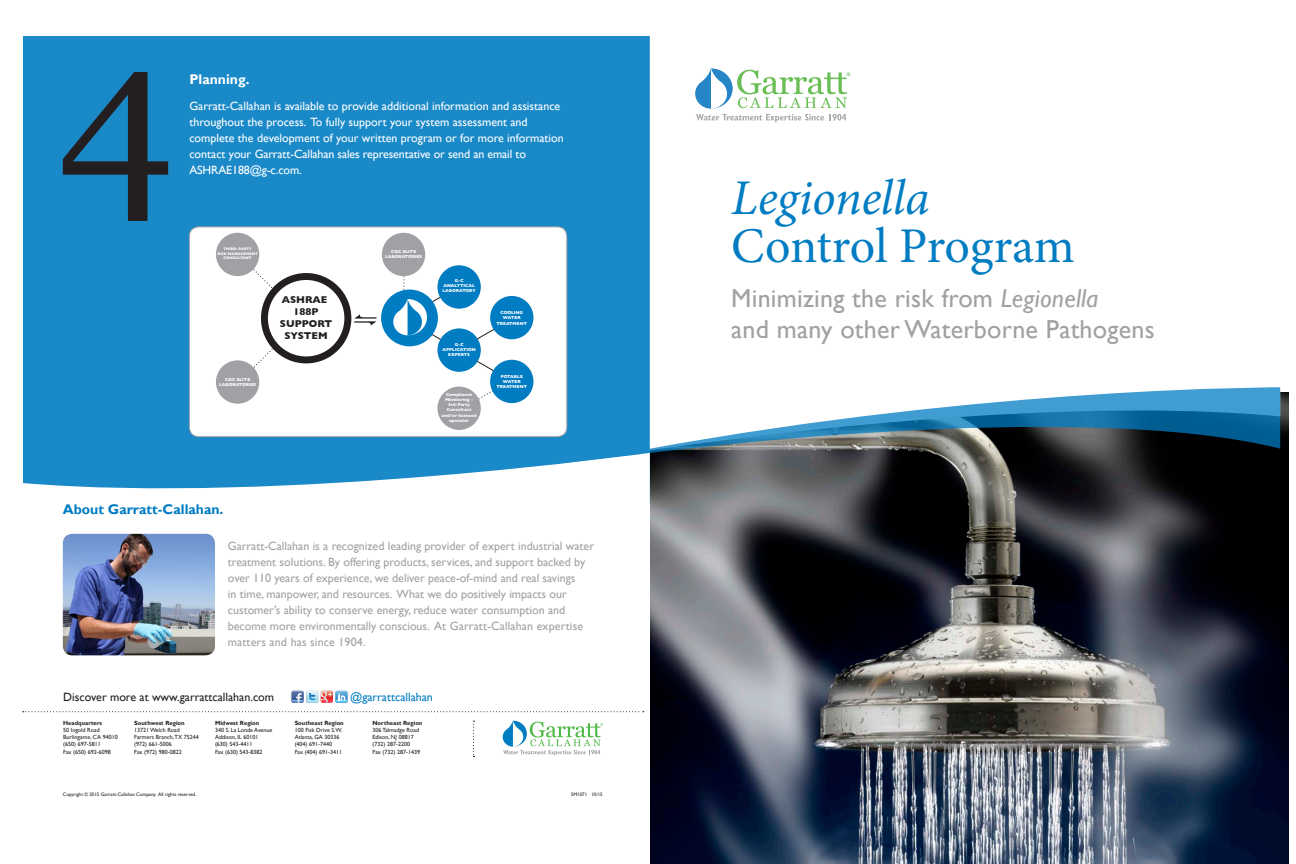
<style>
.page{position:relative;width:1296px;height:864px;background:#fff}
.page>*{position:absolute;margin:0;border:0;box-sizing:border-box;transform-origin:0 0}
.t1{font:50px "Minion Pro";letter-spacing:-.01em;color:#007cc2}
.t2{font:italic 50px "Minion Pro";letter-spacing:-.005em;color:#007cc2}
.t3{font:26px/31.2px "Gill Sans";letter-spacing:.01em;color:#a1a1a5}
.t4{font:700 14px "Gill Sans";color:#007cc2}
.t5{font:700 14px "Gill Sans";color:#fff}
.t6{font:12px/16px "Gill Sans";color:#a1a1a5}
.t7{font:12px/16px "Gill Sans";color:#fff}
.t8{font:12px "Gill Sans";color:#231f20}
.t9{font:12px "Gill Sans";color:#007cc2}
.t10{font:700 10.1px/12.1px "Gill Sans";color:#231f20;text-align:center}
.t11{font:6px/7.2px "Gill Sans";color:#231f20}
.t12{font:700 6px "Gill Sans";color:#231f20}
.t13{font:5px "Gill Sans";color:#231f20}
.t14{font:700 4.4px/5.3px "Gill Sans";color:#fff;text-align:center}
.t15{font:700 3.7px/4.4px "Gill Sans";color:#fff;text-align:center}
.s1{font-style:italic}
</style>
<div class="page">
<img style="left:650px;top:393px;width:639px;height:471px">
<div style="left:23px;top:36px;width:627px;height:468px;background:#1a89c8"></div>
<div style="left:189px;top:227px;width:378px;height:210px;background:#fff;border-radius:9px"></div>
<div style="left:216px;top:233px;width:43px;height:43px;background:#a1a1a5;border-radius:50%"></div>
<div style="left:382px;top:233px;width:43px;height:43px;background:#a1a1a5;border-radius:50%"></div>
<svg style="left:437px;top:265px;width:44px;height:44px"></svg>
<svg style="left:63px;top:72px;width:105px;height:149px"></svg>
<svg style="left:503px;top:721px;width:100px;height:35px"></svg>
<svg style="left:473px;top:721px;width:2px;height:36px"></svg>
<svg style="left:23px;top:711px;width:621px;height:1px"></svg>
<img style="left:63px;top:534px;width:152px;height:121px">
<svg style="left:695px;top:68px;width:155px;height:54px"></svg>
<svg style="left:23px;top:269px;width:1257px;height:242px"></svg>
<svg style="left:292px;top:691px;width:56px;height:12px"></svg>
<p class="t5" style="left:189px;top:71px;width:62px">Planning.</p>
<p class="t7" style="left:189px;top:98px;width:376px">Garratt-Callahan is available to provide additional information and assistance throughout the process. To fully support your system assessment and complete the development of your written program or for more information contact your Garratt-Callahan sales representative or send an email to ASHRAE188@g-c.com.</p>
<p class="t15" style="left:217px;top:247px;width:42px">THIRD-PARTY<br>RISK MANAGEMENT<br>CONSULTANT</p>
<p class="t14" style="left:219px;top:377px;width:39px">CDC ELITE<br>LABORATORIES</p>
<p class="t10" style="left:280px;top:293px;width:54px">ASHRAE<br>188P<br>SUPPORT<br>SYSTEM</p>
<p class="t4" style="left:63px;top:501px;width:162px">About Garratt-Callahan.</p>
<p class="t14" style="left:385px;top:249px;width:39px">CDC ELITE<br>LABORATORIES</p>
<p class="t14" style="left:442px;top:278px;width:35px">G-C<br>ANALYTICAL<br>LABORATORY</p>
<p class="t14" style="left:442px;top:342px;width:35px">G-C<br>APPLICATION<br>EXPERTS</p>
<p class="t14" style="left:442px;top:391px;width:36px">Compliance<br>Monitoring -<br>3rd-Party<br>Consultant and/or licensed operator</p>
<p class="t14" style="left:497px;top:310px;width:32px">COOLING<br>WATER<br>TREATMENT</p>
<p class="t14" style="left:497px;top:374px;width:32px">POTABLE<br>WATER<br>TREATMENT</p>
<p class="t6" style="left:228px;top:538px;width:368px">Garratt-Callahan is a recognized leading provider of expert industrial water treatment solutions. By offering products, services, and support backed by over 110 years of experience, we deliver peace-of-mind and real savings<br>in time, manpower, and resources. What we do positively impacts our customer’s ability to conserve energy, reduce water consumption and become more environmentally conscious. At Garratt-Callahan expertise matters and has since 1904.</p>
<p class="t8" style="left:63px;top:690px;width:212px">Discover more at www.garrattcallahan.com</p>
<p class="t9" style="left:350px;top:690px;width:84px">@garrattcallahan</p>
<p class="t12" style="left:63px;top:719px;width:40px">Headquarters</p>
<p class="t11" style="left:63px;top:727px;width:56px">50 Ingold Road<br>Burlingame, CA 94010 (650) 697-5811<br>Fax (650) 692-6098</p>
<p class="t12" style="left:134px;top:719px;width:52px">Southwest Region</p>
<p class="t11" style="left:134px;top:727px;width:66px">13721 Welch Road<br>Farmers Branch,TX 75244 (972) 661-5006<br>Fax (972) 980-0822</p>
<p class="t12" style="left:215px;top:719px;width:46px">Midwest Region</p>
<p class="t11" style="left:215px;top:727px;width:59px">340 S. La Londe Avenue<br>Addison, IL 60101 (630) 543-4411<br>Fax (630) 543-8382</p>
<p class="t12" style="left:295px;top:719px;width:51px">Southeast Region</p>
<p class="t11" style="left:295px;top:727px;width:49px">100 Fisk Drive S.W.<br>Atlanta, GA 30336 (404) 691-7440<br>Fax (404) 691-3411</p>
<p class="t12" style="left:373px;top:719px;width:51px">Northeast Region</p>
<p class="t11" style="left:373px;top:727px;width:49px">306 Talmadge Road<br>Edison, NJ 08817 (732) 287-2200<br>Fax (732) 287-1439</p>
<p class="t13" style="left:63px;top:791px;width:135px">Copyright © 2015 Garratt-Callahan Company. All rights reserved.</p>
<p class="t13" style="left:571px;top:791px;width:33px">SM1071 10/15</p>
<h1 class="t2" style="left:731px;top:164px;width:200px">Legionella</h1>
<h1 class="t1" style="left:731px;top:213px;width:345px">Control Program</h1>
<h2 class="t3" style="left:731px;top:283px;width:425px">Minimizing the risk from <span class="s1">Legionella<br></span>and many other Waterborne Pathogens</h2>
</div>
